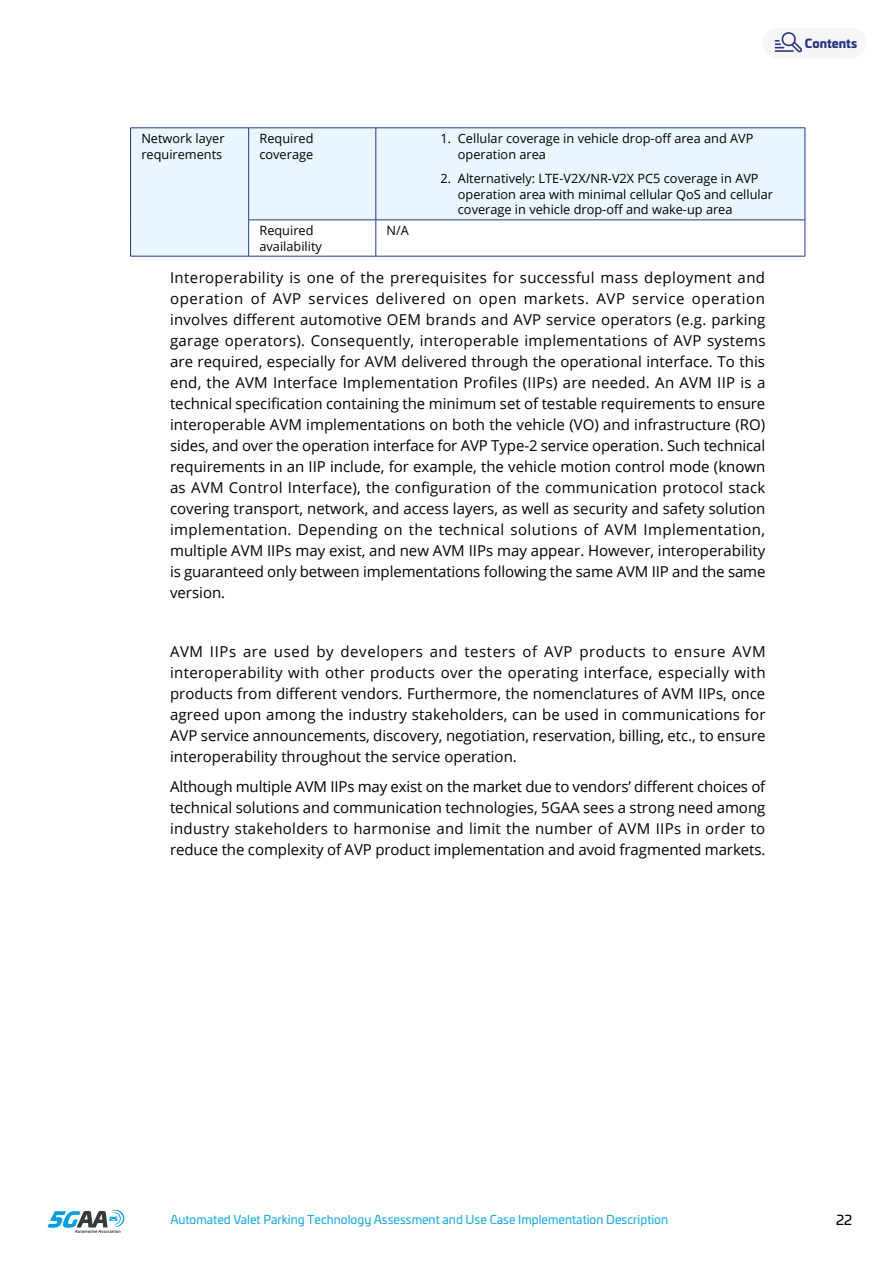
<style>
.page{position:relative;width:893px;height:1263px;background:#fff}
.page>*{position:absolute;margin:0;border:0;box-sizing:border-box;transform-origin:0 0}
.t1{font:15px/21px "Open Sans";letter-spacing:-.005em;color:#000;text-align:justify}
.t2{font:13.5px "Univia Pro";color:#000}
.t3{font:12.75px/15.8px "Open Sans";color:#000}
.t4{font:12px "Univia Pro";color:#1eace1}
.t5{font:900 12px "Univia Pro";color:#283583}
</style>
<div class="page">
<svg style="left:48px;top:1209px;width:77px;height:24px"></svg>
<div style="left:763px;top:28px;width:103px;height:30px;background:#f6f6f6;border-radius:15px"></div>
<svg style="left:775px;top:32px;width:27px;height:21px"></svg>
<div style="left:131px;top:129px;width:674px;height:127px;background:#eaf6fe"></div>
<svg style="left:249px;top:221px;width:556px;height:35px"></svg>
<hr style="left:130px;top:128px;width:119px;height:1px;background:#23398b">
<hr style="left:130px;top:128px;width:1px;height:92px;background:#23398b">
<hr style="left:130px;top:220px;width:1px;height:36px;background:#23398b">
<hr style="left:130px;top:256px;width:119px;height:1px;background:#23398b">
<hr style="left:249px;top:128px;width:127px;height:1px;background:#23398b">
<hr style="left:248px;top:128px;width:1px;height:92px;background:#23398b">
<hr style="left:376px;top:128px;width:429px;height:1px;background:#23398b">
<hr style="left:376px;top:128px;width:1px;height:92px;background:#23398b">
<hr style="left:805px;top:128px;width:1px;height:92px;background:#23398b">
<hr style="left:248px;top:220px;width:128px;height:1px;background:#23398b">
<hr style="left:248px;top:220px;width:1px;height:36px;background:#23398b">
<hr style="left:376px;top:220px;width:429px;height:1px;background:#23398b">
<hr style="left:376px;top:220px;width:1px;height:36px;background:#23398b">
<hr style="left:805px;top:220px;width:1px;height:36px;background:#23398b">
<hr style="left:249px;top:256px;width:127px;height:1px;background:#23398b">
<hr style="left:376px;top:256px;width:429px;height:1px;background:#23398b">
<p class="t5" style="left:805px;top:33px;width:54px">Contents</p>
<p class="t3" style="left:141px;top:130px;width:85px">Network layer requirements</p>
<p class="t3" style="left:259px;top:130px;width:56px">Required coverage</p>
<p class="t3" style="left:458px;top:130px;width:297px;text-indent:-17px">1. Cellular coverage in vehicle drop-off area and AVP operation area</p>
<p class="t3" style="left:458px;top:170px;width:317px;text-indent:-17px">2. Alternatively: LTE-V2X/NR-V2X PC5 coverage in AVP operation area with minimal cellular QoS and cellular coverage in vehicle drop-off and wake-up area</p>
<p class="t3" style="left:259px;top:222px;width:64px">Required availability</p>
<p class="t3" style="left:387px;top:222px;width:24px">N/A</p>
<p class="t1" style="left:170px;top:267px;width:597px">Interoperability is one of the prerequisites for successful mass deployment and operation of AVP services delivered on open markets. AVP service operation involves different automotive OEM brands and AVP service operators (e.g. parking garage operators). Consequently, interoperable implementations of AVP systems are required, especially for AVM delivered through the operational interface. To this end, the AVM Interface Implementation Profiles (IIPs) are needed. An AVM IIP is a technical specification containing the minimum set of testable requirements to ensure interoperable AVM implementations on both the vehicle (VO) and infrastructure (RO) sides, and over the operation interface for AVP Type-2 service operation. Such technical requirements in an IIP include, for example, the vehicle motion control mode (known as AVM Control Interface), the configuration of the communication protocol stack covering transport, network, and access layers, as well as security and safety solution implementation. Depending on the technical solutions of AVM Implementation, multiple AVM IIPs may exist, and new AVM IIPs may appear. However, interoperability is guaranteed only between implementations following the same AVM IIP and the same version.</p>
<p class="t1" style="left:170px;top:641px;width:597px">AVM IIPs are used by developers and testers of AVP products to ensure AVM interoperability with other products over the operating interface, especially with products from different vendors. Furthermore, the nomenclatures of AVM IIPs, once agreed upon among the industry stakeholders, can be used in communications for AVP service announcements, discovery, negotiation, reservation, billing, etc., to ensure interoperability throughout the service operation.</p>
<p class="t1" style="left:170px;top:776px;width:597px">Although multiple AVM IIPs may exist on the market due to vendors’ different choices of technical solutions and communication technologies, 5GAA sees a strong need among industry stakeholders to harmonise and limit the number of AVM IIPs in order to reduce the complexity of AVP product implementation and avoid fragmented markets.</p>
<p class="t4" style="left:170px;top:1211px;width:499px">Automated Valet Parking Technology Assessment and Use Case Implementation Description</p>
<p class="t2" style="left:836px;top:1210px;width:18px">22</p>
</div>
